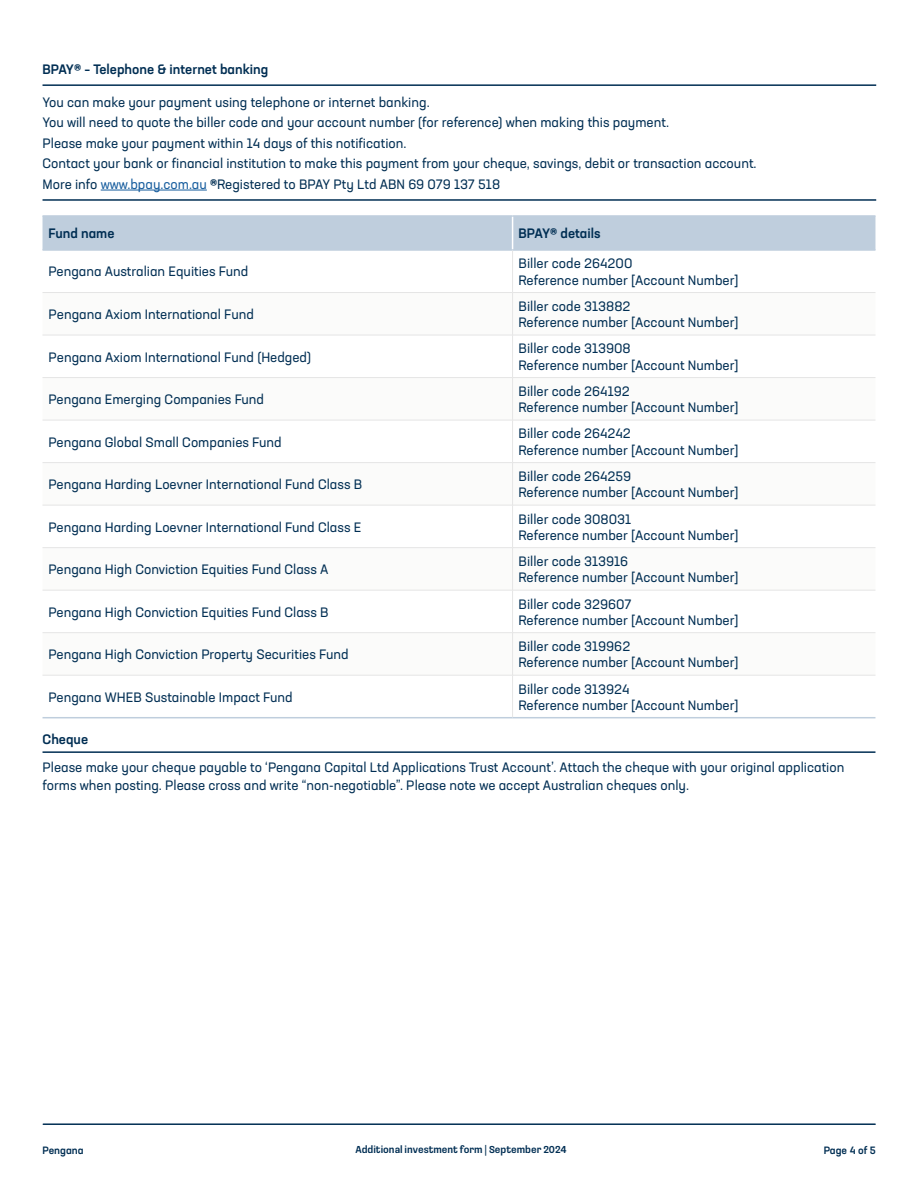
<style>
.page{position:relative;width:918px;height:1188px;background:#fff}
.page>*{position:absolute;margin:0;border:0;box-sizing:border-box;transform-origin:0 0}
.t1{font:13.5px/16.2px "Neusa Next Std";color:#002e53}
.t2{font:500 13.5px "Neusa Next Std";color:#002e53}
.t3{font:500 10.5px "Loos Condensed";color:#002e53}
.t4{font:500 10.5px "Neusa Next Std";color:#002e53}
.s1{font-weight:700}
.s2{color:#175d9e}
</style>
<div class="page">
<hr style="left:43px;top:1123px;width:832px;height:2px;background:#002e53">
<hr style="left:43px;top:84px;width:833px;height:2px;background:#002e53">
<hr style="left:43px;top:199px;width:833px;height:2px;background:#002e53">
<hr style="left:101px;top:190px;width:106px;height:1px;background:#175d9e">
<div style="left:43px;top:217px;width:832px;height:32px;background:#bfcedd"></div>
<svg style="left:43px;top:334px;width:832px;height:341px"></svg>
<hr style="left:43px;top:215px;width:470px;height:2px;background:#bfcedd">
<hr style="left:513px;top:215px;width:362px;height:2px;background:#bfcedd">
<hr style="left:43px;top:249px;width:470px;height:2px;background:#bfcedd">
<hr style="left:513px;top:249px;width:362px;height:2px;background:#bfcedd">
<hr style="left:43px;top:717px;width:470px;height:1px;background:#bfcedd">
<hr style="left:513px;top:717px;width:362px;height:1px;background:#bfcedd">
<hr style="left:43px;top:292px;width:470px;height:1px;background:#e5e5e5">
<hr style="left:513px;top:292px;width:362px;height:1px;background:#e5e5e5">
<hr style="left:43px;top:335px;width:470px;height:1px;background:#e5e5e5">
<hr style="left:513px;top:335px;width:362px;height:1px;background:#e5e5e5">
<hr style="left:43px;top:377px;width:470px;height:1px;background:#e5e5e5">
<hr style="left:513px;top:377px;width:362px;height:1px;background:#e5e5e5">
<hr style="left:43px;top:420px;width:470px;height:1px;background:#e5e5e5">
<hr style="left:513px;top:420px;width:362px;height:1px;background:#e5e5e5">
<hr style="left:43px;top:462px;width:470px;height:1px;background:#e5e5e5">
<hr style="left:513px;top:462px;width:362px;height:1px;background:#e5e5e5">
<hr style="left:43px;top:505px;width:470px;height:1px;background:#e5e5e5">
<hr style="left:513px;top:505px;width:362px;height:1px;background:#e5e5e5">
<hr style="left:43px;top:547px;width:470px;height:1px;background:#e5e5e5">
<hr style="left:513px;top:547px;width:362px;height:1px;background:#e5e5e5">
<hr style="left:43px;top:590px;width:470px;height:1px;background:#e5e5e5">
<hr style="left:513px;top:590px;width:362px;height:1px;background:#e5e5e5">
<hr style="left:43px;top:632px;width:470px;height:1px;background:#e5e5e5">
<hr style="left:513px;top:632px;width:362px;height:1px;background:#e5e5e5">
<hr style="left:43px;top:675px;width:470px;height:1px;background:#e5e5e5">
<hr style="left:513px;top:675px;width:362px;height:1px;background:#e5e5e5">
<hr style="left:512px;top:251px;width:1px;height:41px;background:#e5e5e5">
<hr style="left:512px;top:293px;width:1px;height:42px;background:#e5e5e5">
<hr style="left:512px;top:335px;width:1px;height:42px;background:#e5e5e5">
<hr style="left:512px;top:378px;width:1px;height:42px;background:#e5e5e5">
<hr style="left:512px;top:420px;width:1px;height:42px;background:#e5e5e5">
<hr style="left:512px;top:463px;width:1px;height:42px;background:#e5e5e5">
<hr style="left:512px;top:505px;width:1px;height:42px;background:#e5e5e5">
<hr style="left:512px;top:548px;width:1px;height:42px;background:#e5e5e5">
<hr style="left:512px;top:590px;width:1px;height:42px;background:#e5e5e5">
<hr style="left:512px;top:633px;width:1px;height:42px;background:#e5e5e5">
<hr style="left:512px;top:675px;width:1px;height:42px;background:#e5e5e5">
<hr style="left:512px;top:217px;width:1px;height:32px;background:#fff">
<hr style="left:43px;top:751px;width:832px;height:2px;background:#002e53">
<p class="t2" style="left:43px;top:61px;width:227px">BPAY<span class="s1">®</span> – Telephone &amp; internet banking</p>
<p class="t1" style="left:43px;top:94px;width:389px">You can make your payment using telephone or internet banking.</p>
<p class="t1" style="left:43px;top:114px;width:628px">You will need to quote the biller code and your account number (for reference) when making this payment.</p>
<p class="t1" style="left:43px;top:135px;width:365px">Please make your payment within 14 days of this notification.</p>
<p class="t1" style="left:43px;top:155px;width:716px">Contact your bank or financial institution to make this payment from your cheque, savings, debit or transaction account.</p>
<p class="t1" style="left:43px;top:176px;width:459px">More info <span class="s2">www.bpay.com.au</span> <span class="s1">®</span>Registered to BPAY Pty Ltd ABN 69 079 137 518</p>
<p class="t2" style="left:49px;top:225px;width:68px">Fund name</p>
<p class="t2" style="left:519px;top:225px;width:83px">BPAY<span class="s1">®</span> details</p>
<p class="t1" style="left:49px;top:263px;width:201px">Pengana Australian Equities Fund</p>
<p class="t1" style="left:519px;top:255px;width:222px">Biller code 264200<br>Reference number [Account Number]</p>
<p class="t1" style="left:49px;top:306px;width:207px">Pengana Axiom International Fund</p>
<p class="t1" style="left:519px;top:298px;width:222px">Biller code 313882<br>Reference number [Account Number]</p>
<p class="t1" style="left:49px;top:348px;width:264px">Pengana Axiom International Fund (Hedged)</p>
<p class="t1" style="left:519px;top:340px;width:222px">Biller code 313908<br>Reference number [Account Number]</p>
<p class="t1" style="left:49px;top:391px;width:217px">Pengana Emerging Companies Fund</p>
<p class="t1" style="left:519px;top:383px;width:222px">Biller code 264192<br>Reference number [Account Number]</p>
<p class="t1" style="left:49px;top:434px;width:235px">Pengana Global Small Companies Fund</p>
<p class="t1" style="left:519px;top:425px;width:222px">Biller code 264242<br>Reference number [Account Number]</p>
<p class="t1" style="left:49px;top:476px;width:315px">Pengana Harding Loevner International Fund Class B</p>
<p class="t1" style="left:519px;top:468px;width:222px">Biller code 264259<br>Reference number [Account Number]</p>
<p class="t1" style="left:49px;top:519px;width:314px">Pengana Harding Loevner International Fund Class E</p>
<p class="t1" style="left:519px;top:510px;width:222px">Biller code 308031<br>Reference number [Account Number]</p>
<p class="t1" style="left:49px;top:561px;width:282px">Pengana High Conviction Equities Fund Class A</p>
<p class="t1" style="left:519px;top:553px;width:222px">Biller code 313916<br>Reference number [Account Number]</p>
<p class="t1" style="left:49px;top:604px;width:282px">Pengana High Conviction Equities Fund Class B</p>
<p class="t1" style="left:519px;top:596px;width:222px">Biller code 329607<br>Reference number [Account Number]</p>
<p class="t1" style="left:49px;top:646px;width:302px">Pengana High Conviction Property Securities Fund</p>
<p class="t1" style="left:519px;top:638px;width:222px">Biller code 319962<br>Reference number [Account Number]</p>
<p class="t1" style="left:49px;top:689px;width:246px">Pengana WHEB Sustainable Impact Fund</p>
<p class="t1" style="left:519px;top:681px;width:222px">Biller code 313924<br>Reference number [Account Number]</p>
<p class="t2" style="left:43px;top:730px;width:47px">Cheque</p>
<p class="t1" style="left:43px;top:758px;width:803px;line-height:18px">Please make your cheque payable to ‘Pengana Capital Ltd Applications Trust Account’. Attach the cheque with your original application forms when posting. Please cross and write “non-negotiable”. Please note we accept Australian cheques only.</p>
<p class="t4" style="left:43px;top:1143px;width:43px">Pengana</p>
<p class="t3" style="left:355px;top:1142px;width:213px">Additional investment form | September 2024</p>
<p class="t4" style="left:824px;top:1143px;width:54px">Page 4 of 5</p>
</div>
